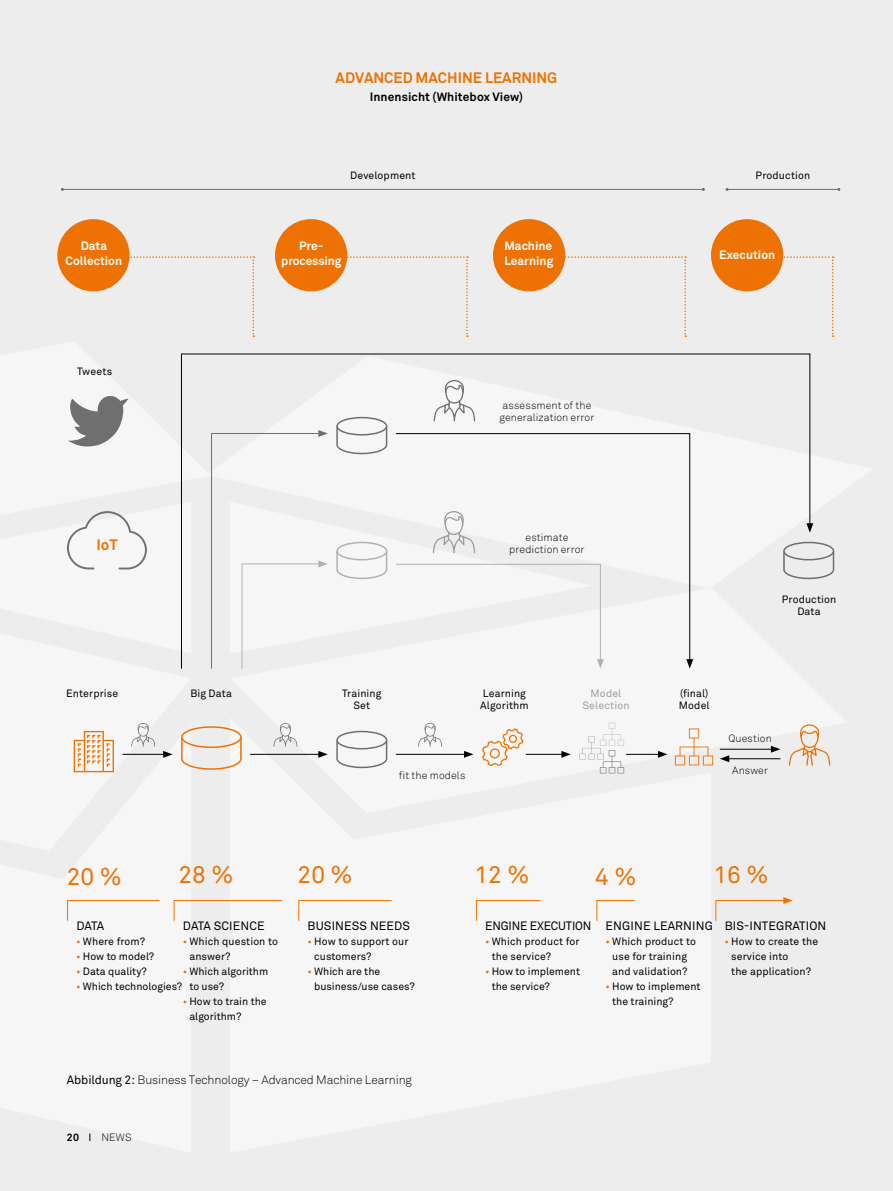
<style>
.page{position:relative;width:893px;height:1191px;background:#ededed}
.page>*{position:absolute;margin:0;border:0;box-sizing:border-box;transform-origin:0 0}
.t1{font:24px "Akkurat Std";color:#ee7203}
.t2{font:700 15px "Akkurat Std";color:#ee7203}
.t3{font:12px "Akkurat Std";letter-spacing:.01em;color:#000}
.t4{font:300 12px "Akkurat Std";letter-spacing:-.01em;color:#000}
.t5{font:700 12px/15px "Akkurat Std";color:#fff;text-align:center}
.t6{font:700 12px "Akkurat Std";letter-spacing:.01em;color:#000}
.t7{font:12px "Akkurat Std";letter-spacing:-.01em;color:#000}
.t8{font:10.5px/15px "Akkurat Std";letter-spacing:.005em;color:#000}
.t9{font:300 10.5px/12px "Akkurat Std";letter-spacing:.01em;color:#000}
.t10{font:10.5px/12px "Akkurat Std";letter-spacing:.015em;color:#9d9d9c;text-align:center}
.s1{color:#ee7203}
.s2{font-weight:400}
.s3{font-weight:700}
</style>
<div class="page">
<svg style="left:789px;top:724px;width:42px;height:41px"></svg>
<div style="left:181px;top:726px;width:61px;height:22px;border:2px solid #ee7203;border-radius:50%"></div>
<svg style="left:181px;top:736px;width:61px;height:34px"></svg>
<div style="left:336px;top:730px;width:51px;height:19px;border:2px solid #706f6f;border-radius:50%"></div>
<svg style="left:336px;top:739px;width:52px;height:30px"></svg>
<div style="left:783px;top:542px;width:51px;height:18px;border:2px solid #706f6f;border-radius:50%"></div>
<svg style="left:811px;top:550px;width:24px;height:30px"></svg>
<svg style="left:181px;top:353px;width:630px;height:316px"></svg>
<svg style="left:806px;top:523px;width:7px;height:10px"></svg>
<svg style="left:395px;top:433px;width:295px;height:229px"></svg>
<svg style="left:686px;top:659px;width:7px;height:9px"></svg>
<svg style="left:211px;top:430px;width:117px;height:239px"></svg>
<svg style="left:395px;top:563px;width:209px;height:105px"></svg>
<svg style="left:675px;top:728px;width:38px;height:37px"></svg>
<svg style="left:579px;top:723px;width:45px;height:50px"></svg>
<svg style="left:482px;top:728px;width:41px;height:38px"></svg>
<hr style="left:250px;top:754px;width:71px;height:1px;background:#000">
<svg style="left:318px;top:751px;width:10px;height:7px"></svg>
<hr style="left:396px;top:754px;width:70px;height:1px;background:#000">
<svg style="left:464px;top:751px;width:9px;height:7px"></svg>
<hr style="left:526px;top:754px;width:38px;height:1px;background:#000">
<svg style="left:561px;top:751px;width:10px;height:7px"></svg>
<hr style="left:626px;top:754px;width:34px;height:1px;background:#000">
<svg style="left:658px;top:751px;width:9px;height:7px"></svg>
<hr style="left:720px;top:749px;width:53px;height:1px;background:#000">
<svg style="left:771px;top:745px;width:9px;height:7px"></svg>
<svg style="left:433px;top:380px;width:43px;height:41px"></svg>
<hr style="left:122px;top:754px;width:43px;height:1px;background:#000">
<svg style="left:163px;top:751px;width:10px;height:7px"></svg>
<svg style="left:74px;top:731px;width:40px;height:41px"></svg>
<svg style="left:59px;top:256px;width:195px;height:81px"></svg>
<svg style="left:279px;top:256px;width:189px;height:81px"></svg>
<svg style="left:497px;top:256px;width:189px;height:81px"></svg>
<svg style="left:722px;top:256px;width:112px;height:81px"></svg>
<svg style="left:418px;top:723px;width:24px;height:23px"></svg>
<svg style="left:273px;top:723px;width:25px;height:23px"></svg>
<svg style="left:131px;top:723px;width:24px;height:23px"></svg>
<svg style="left:433px;top:511px;width:43px;height:42px"></svg>
<hr style="left:727px;top:758px;width:53px;height:1px;background:#000">
<svg style="left:720px;top:755px;width:9px;height:7px"></svg>
<svg style="left:67px;top:501px;width:124px;height:152px"></svg>
<svg style="left:68px;top:396px;width:60px;height:51px"></svg>
<div style="left:57px;top:219px;width:73px;height:72px;background:#ee7203;border-radius:50%"></div>
<svg style="left:67px;top:900px;width:93px;height:21px"></svg>
<svg style="left:173px;top:900px;width:109px;height:21px"></svg>
<svg style="left:298px;top:900px;width:94px;height:21px"></svg>
<svg style="left:476px;top:900px;width:65px;height:21px"></svg>
<svg style="left:596px;top:900px;width:39px;height:21px"></svg>
<svg style="left:715px;top:897px;width:78px;height:24px"></svg>
<hr style="left:62px;top:189px;width:641px;height:1px;background:#706f6f">
<hr style="left:727px;top:189px;width:112px;height:1px;background:#706f6f">
<div style="left:275px;top:219px;width:72px;height:72px;background:#ee7203;border-radius:50%"></div>
<div style="left:493px;top:219px;width:72px;height:72px;background:#ee7203;border-radius:50%"></div>
<div style="left:711px;top:219px;width:72px;height:72px;background:#ee7203;border-radius:50%"></div>
<h2 class="t2" style="left:336px;top:69px;width:223px">ADVANCED MACHINE LEARNING</h2>
<p class="t6" style="left:370px;top:90px;width:155px">Innensicht (Whitebox View)</p>
<p class="t5" style="left:66px;top:238px;width:58px">Data<br>Collection</p>
<p class="t8" style="left:77px;top:363px;width:37px">Tweets</p>
<h2 class="t2" style="left:96px;top:536px;width:23px">IoT</h2>
<p class="t8" style="left:350px;top:168px;width:67px">Development</p>
<p class="t8" style="left:756px;top:168px;width:56px">Production</p>
<p class="t5" style="left:281px;top:239px;width:62px">Pre&shy;processing</p>
<p class="t5" style="left:504px;top:238px;width:50px;text-align:left">Machine<br>Learning</p>
<p class="t5" style="left:719px;top:248px;width:57px">Execution</p>
<p class="t9" style="left:499px;top:400px;width:96px">assessment of the generalization error</p>
<p class="t9" style="left:509px;top:531px;width:77px;text-align:center">estimate prediction error</p>
<p class="t8" style="left:782px;top:594px;width:56px;line-height:12px;text-align:center">Production<br>Data</p>
<p class="t8" style="left:66px;top:685px;width:54px">Enterprise</p>
<p class="t8" style="left:190px;top:685px;width:43px">Big Data</p>
<p class="t8" style="left:679px;top:687px;width:32px;line-height:12px">(final)<br>Model</p>
<p class="t8" style="left:342px;top:687px;width:41px;line-height:12px;text-align:center">Training<br>Set</p>
<p class="t8" style="left:480px;top:687px;width:50px;line-height:12px">Learning<br>Algorithm</p>
<p class="t10" style="left:582px;top:687px;width:49px">Model<br>Selection</p>
<p class="t9" style="left:399px;top:769px;width:68px">fit the models</p>
<p class="t9" style="left:728px;top:732px;width:45px">Question</p>
<p class="t9" style="left:732px;top:764px;width:37px">Answer</p>
<h1 class="t1" style="left:67px;top:862px;width:56px">20 %</h1>
<h1 class="t1" style="left:179px;top:860px;width:56px">28 %</h1>
<h1 class="t1" style="left:298px;top:860px;width:56px">20 %</h1>
<h1 class="t1" style="left:475px;top:860px;width:56px">12 %</h1>
<h1 class="t1" style="left:595px;top:862px;width:43px">4 %</h1>
<h1 class="t1" style="left:713px;top:860px;width:56px">16 %</h1>
<p class="t3" style="left:183px;top:919px;width:83px">DATA SCIENCE</p>
<p class="t8" style="left:189px;top:934px;width:90px;text-indent:-7px"><span class="s1">•</span> Which question to answer?</p>
<p class="t8" style="left:189px;top:964px;width:80px;text-indent:-7px"><span class="s1">•</span> Which algorithm to use?</p>
<p class="t8" style="left:189px;top:994px;width:79px;text-indent:-7px"><span class="s1">•</span> How to train the algorithm?</p>
<p class="t3" style="left:76px;top:919px;width:30px">DATA</p>
<p class="t8" style="left:76px;top:934px;width:70px"><span class="s1">•</span> Where from?</p>
<p class="t8" style="left:76px;top:949px;width:79px"><span class="s1">•</span> How to model?</p>
<p class="t8" style="left:76px;top:964px;width:72px"><span class="s1">•</span> Data quality?</p>
<p class="t8" style="left:76px;top:979px;width:107px"><span class="s1">•</span> Which technologies?</p>
<p class="t3" style="left:308px;top:919px;width:104px">BUSINESS NEEDS</p>
<p class="t8" style="left:314px;top:934px;width:96px;text-indent:-7px"><span class="s1">•</span> How to support our customers?</p>
<p class="t8" style="left:314px;top:964px;width:102px;text-indent:-7px"><span class="s1">•</span> Which are the business/use cases?</p>
<p class="t7" style="left:485px;top:919px;width:108px">ENGINE EXECUTION</p>
<p class="t8" style="left:492px;top:934px;width:89px;text-indent:-7px"><span class="s1">•</span> Which product for the service?</p>
<p class="t8" style="left:492px;top:964px;width:90px;text-indent:-7px"><span class="s1">•</span> How to implement the service?</p>
<p class="t3" style="left:606px;top:919px;width:109px">ENGINE LEARNING</p>
<p class="t8" style="left:606px;top:934px;width:92px;text-align:center"><span class="s1">•</span> Which product to use for training and validation?</p>
<p class="t8" style="left:612px;top:979px;width:90px;text-indent:-7px"><span class="s1">•</span> How to implement the training?</p>
<p class="t3" style="left:725px;top:919px;width:103px">BIS-INTEGRATION</p>
<p class="t8" style="left:731px;top:934px;width:88px;text-indent:-7px"><span class="s1">•</span> How to create the service into<br>the application?</p>
<p class="t4" style="left:67px;top:1072px;width:346px"><span class="s2">Abbildung 2:</span> Business Technology – Advanced Machine Learning</p>
<p class="t9" style="left:67px;top:1131px;width:66px"><span class="s3">20</span> <span class="s2">I</span> NEWS</p>
</div>
